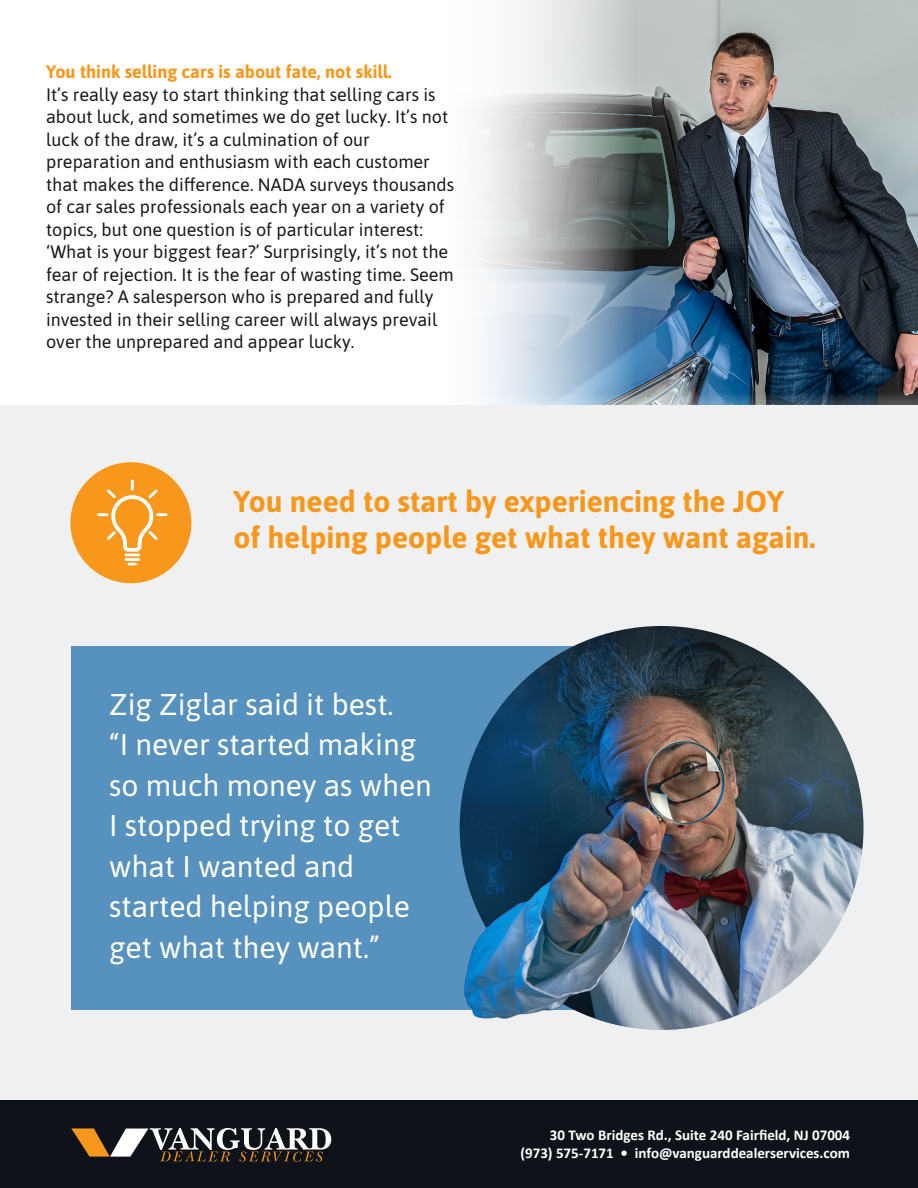
<style>
.page{position:relative;width:918px;height:1188px;background:#fff}
.page>*{position:absolute;margin:0;border:0;box-sizing:border-box;transform-origin:0 0}
.t1{font:30px/40.5px "Asap";color:#fff}
.t2{font:700 30px/36px "Asap";color:#f7981d}
.t3{font:18px/22.5px "Asap";color:#191817}
.t4{font:700 18px "Asap";color:#f7981d}
.t5{font:700 15px/18px "Calibri";color:#fff;text-align:right}
</style>
<div class="page">
<img style="left:634px;top:0;width:284px;height:120px">
<svg style="left:479px;top:0;width:155px;height:120px"></svg>
<img style="left:478px;top:120px;width:440px;height:285px">
<div style="left:0;top:405px;width:918px;height:700px;background:#eff0f1"></div>
<div style="left:71px;top:646px;width:650px;height:363px;background:#5791be"></div>
<img style="left:429px;top:627px;width:435px;height:403px">
<div style="left:0;top:1100px;width:918px;height:88px;background:#0e131a"></div>
<svg style="left:71px;top:1128px;width:260px;height:34px"></svg>
<div style="left:70px;top:462px;width:121px;height:121px;background:#f7981d;border-radius:50%"></div>
<svg style="left:97px;top:480px;width:70px;height:85px"></svg>
<p class="t4" style="left:46px;top:59px;width:347px">You think selling cars is about fate, not skill.</p>
<p class="t3" style="left:46px;top:82px;width:410px">It’s really easy to start thinking that selling cars is about luck, and sometimes we do get lucky. It’s not luck of the draw, it’s a culmination of our preparation and enthusiasm with each customer that makes the difference. NADA surveys thousands of car sales professionals each year on a variety of topics, but one question is of particular interest: ‘What is your biggest fear?’ Surprisingly, it’s not the fear of rejection. It is the fear of wasting time. Seem strange? A salesperson who is prepared and fully invested in their selling career will always prevail over the unprepared and appear lucky.</p>
<h1 class="t2" style="left:233px;top:482px;width:584px">You need to start by experiencing the JOY of helping people get what they want again.</h1>
<h1 class="t1" style="left:109px;top:682px;width:324px">Zig Ziglar said it best.<br>“I never started making so much money as when<br>I stopped trying to get what I wanted and started helping people get what they want.”</h1>
<p class="t5" style="left:520px;top:1126px;width:331px">30 Two Bridges Rd., Suite 240 Fairfield, NJ 07004 (973) 575-7171 • info@vanguarddealerservices.com</p>
</div>
